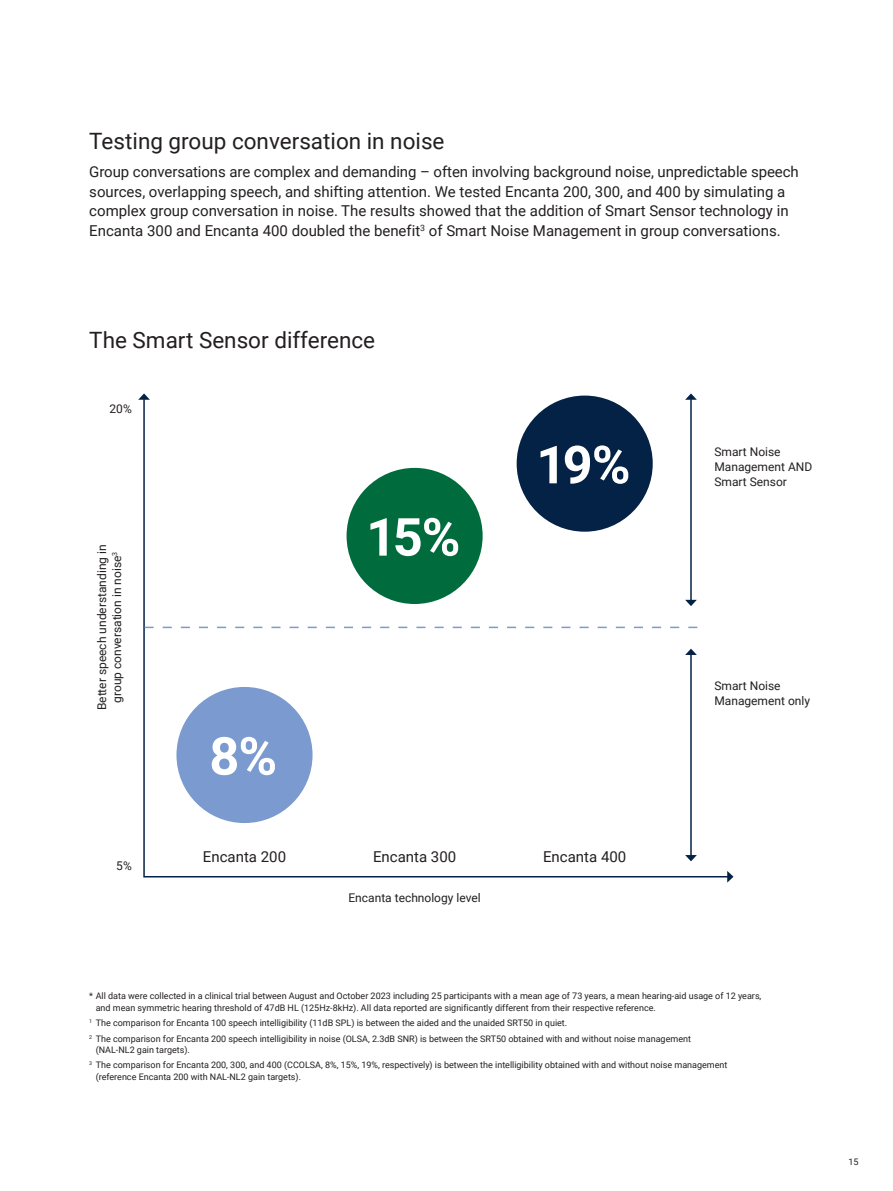
<style>
.page{position:relative;width:893px;height:1191px;background:#fff}
.page>*{position:absolute;margin:0;border:0;box-sizing:border-box;transform-origin:0 0}
.t1{font:700 52.5px "Roboto";color:#fff}
.t2{font:22.5px "Roboto";color:#231f20}
.t3{font:15px/19.5px "Roboto";color:#231f20}
.t4{font:12px/15px "Roboto";color:#231f20}
.t5{font:9px/15.5px "Roboto";color:#231f20}
</style>
<div class="page">
<svg style="left:143px;top:399px;width:584px;height:479px"></svg>
<svg style="left:138px;top:393px;width:12px;height:7px"></svg>
<svg style="left:727px;top:871px;width:6px;height:11px"></svg>
<hr style="left:690px;top:399px;width:2px;height:201px;background:#042146">
<svg style="left:685px;top:600px;width:12px;height:6px"></svg>
<svg style="left:685px;top:393px;width:12px;height:7px"></svg>
<hr style="left:690px;top:654px;width:2px;height:201px;background:#042146">
<svg style="left:685px;top:855px;width:12px;height:6px"></svg>
<svg style="left:685px;top:648px;width:12px;height:7px"></svg>
<svg style="left:145px;top:626px;width:552px;height:2px"></svg>
<div style="left:176px;top:687px;width:137px;height:136px;background:#7b9acf;border-radius:50%"></div>
<div style="left:347px;top:468px;width:136px;height:136px;background:#006c3e;border-radius:50%"></div>
<div style="left:517px;top:395px;width:136px;height:136px;background:#042146;border-radius:50%"></div>
<h2 class="t2" style="left:89px;top:125px;width:357px">Testing group conversation in noise</h2>
<p class="t3" style="left:89px;top:162px;width:711px">Group conversations are complex and demanding – often involving background noise, unpredictable speech sources, overlapping speech, and shifting attention. We tested Encanta 200, 300, and 400 by simulating a complex group conversation in noise. The results showed that the addition of Smart Sensor technology in Encanta 300 and Encanta 400 doubled the benefit<sup>3</sup> of Smart Noise Management in group conversations.</p>
<h2 class="t2" style="left:89px;top:324px;width:287px">The Smart Sensor difference</h2>
<h3 class="t4" style="left:110px;top:401px;width:24px">20%</h3>
<h3 class="t4" style="left:94px;top:710px;width:167px;text-align:center;rotate:-90deg">Better speech understanding in group conversation in noise<sup>3</sup></h3>
<h3 class="t4" style="left:116px;top:858px;width:17px">5%</h3>
<h1 class="t1" style="left:209px;top:719px;width:69px">8%</h1>
<h1 class="t1" style="left:366px;top:500px;width:96px">15%</h1>
<h1 class="t1" style="left:536px;top:428px;width:96px">19%</h1>
<h3 class="t4" style="left:714px;top:443px;width:99px">Smart Noise<br>Management AND<br>Smart Sensor</h3>
<h3 class="t4" style="left:714px;top:677px;width:97px">Smart Noise<br>Management only</h3>
<h3 class="t3" style="left:203px;top:846px;width:85px">Encanta 200</h3>
<h3 class="t3" style="left:373px;top:846px;width:85px">Encanta 300</h3>
<h3 class="t3" style="left:543px;top:846px;width:85px">Encanta 400</h3>
<h3 class="t4" style="left:348px;top:890px;width:134px">Encanta technology level</h3>
<p class="t5" style="left:96px;top:990px;width:667px;line-height:11.2px;text-indent:-6px">* All data were collected in a clinical trial between August and October 2023 including 25 participants with a mean age of 73 years, a mean hearing-aid usage of 12 years, and mean symmetric hearing threshold of 47dB HL (125Hz-8kHz). All data reported are significantly different from their respective reference.</p>
<p class="t5" style="left:89px;top:1014px;width:603px"><sup>1</sup> The comparison for Encanta 100 speech intelligibility (11dB SPL) is between the aided and the unaided SRT50 in quiet.<br><sup>2</sup> The comparison for Encanta 200 speech intelligibility in noise (OLSA, 2.3dB SNR) is between the SRT50 obtained with and without noise management</p>
<p class="t5" style="left:89px;top:1041px;width:640px;text-indent:6px">(NAL-NL2 gain targets).<br><sup>3</sup> The comparison for Encanta 200, 300, and 400 (CCOLSA, 8%, 15%, 19%, respectively) is between the intelligibility obtained with and without noise management</p>
<p class="t5" style="left:96px;top:1068px;width:207px">(reference Encanta 200 with NAL-NL2 gain targets).</p>
<p class="t5" style="left:848px;top:1153px;width:12px">15</p>
</div>
